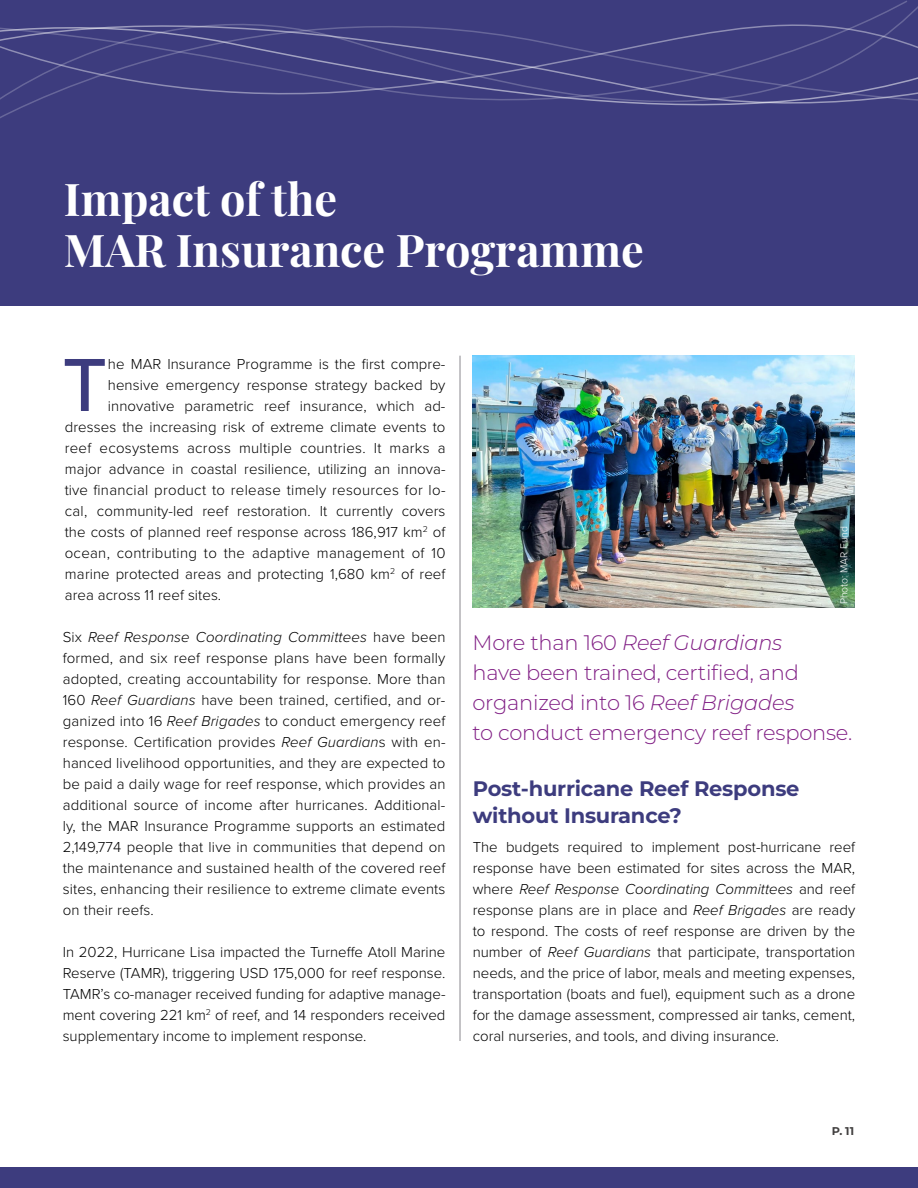
<style>
.page{position:relative;width:918px;height:1188px;background:#fff}
.page>*{position:absolute;margin:0;border:0;box-sizing:border-box;transform-origin:0 0}
.t1{font:500 78px "Proxima Nova";color:#3d3c7e}
.t2{font:700 45px/51px "Playfair Display";color:#fff}
.t3{font:300 21px/30px "Montserrat";letter-spacing:-.01em;color:#811f85}
.t4{font:700 21px/27px "Montserrat";letter-spacing:-.01em;color:#3d3c7e}
.t5{font:300 15px/21px "Proxima Nova";letter-spacing:.005em;color:#000;text-align:justify}
.t6{font:700 11.25px "Montserrat";color:#434141}
.t7{font:300 10.5px "Proxima Nova";color:#fff}
.s1{font-style:italic}
</style>
<div class="page">
<div style="left:0;top:1167px;width:918px;height:21px;background:#3d3c7e"></div>
<div style="left:0;top:0;width:918px;height:306px;background:#3d3c7e"></div>
<svg style="left:0;top:96px;width:918px;height:22px"></svg>
<svg style="left:0;top:0;width:918px;height:96px"></svg>
<img style="left:472px;top:356px;width:382px;height:252px">
<hr style="left:460px;top:356px;width:1px;height:685px;background:#8b898e">
<h2 class="t2" style="left:64px;top:170px;width:582px">Impact of the<br>MAR Insurance Programme</h2>
<h1 class="t1" style="left:62px;top:327px;width:46px">T</h1>
<p class="t5" style="left:108px;top:353px;width:339px">he MAR Insurance Programme is the first compre-</p>
<p class="t5" style="left:108px;top:374px;width:339px">hensive emergency response strategy backed by</p>
<p class="t5" style="left:108px;top:395px;width:339px">innovative parametric reef insurance, which ad-</p>
<p class="t5" style="left:65px;top:416px;width:382px">dresses the increasing risk of extreme climate events to</p>
<p class="t5" style="left:65px;top:437px;width:382px">reef ecosystems across multiple countries. It marks a</p>
<p class="t5" style="left:65px;top:458px;width:382px">major advance in coastal resilience, utilizing an innova-</p>
<p class="t5" style="left:65px;top:479px;width:382px">tive financial product to release timely resources for lo-</p>
<p class="t5" style="left:65px;top:500px;width:382px">cal, community-led reef restoration. It currently covers</p>
<p class="t5" style="left:65px;top:521px;width:382px">the costs of planned reef response across 186,917 km<sup>2</sup> of</p>
<p class="t5" style="left:65px;top:542px;width:382px">ocean, contributing to the adaptive management of 10</p>
<p class="t5" style="left:65px;top:563px;width:382px">marine protected areas and protecting 1,680 km<sup>2</sup> of reef</p>
<p class="t5" style="left:65px;top:584px;width:158px">area across 11 reef sites.</p>
<p class="t5" style="left:63px;top:626px;width:384px">Six <span class="s1">Reef Response Coordinating Committees</span> have been formed, and six reef response plans have been formally adopted, creating accountability for response. More than 160 <span class="s1">Reef Guardians</span> have been trained, certified, and or&shy;ganized into 16 <span class="s1">Reef Brigades</span> to conduct emergency reef response. Certification provides <span class="s1">Reef Guardian</span>s with en&shy;hanced livelihood opportunities, and they are expected to be paid a daily wage for reef response, which provides an additional source of income after hurricanes. Additional&shy;ly, the MAR Insurance Programme supports an estimated 2,149,774 people that live in communities that depend on the maintenance and sustained health of the covered reef sites, enhancing their resilience to extreme climate events on their reefs.</p>
<p class="t5" style="left:63px;top:941px;width:384px">In 2022, Hurricane Lisa impacted the Turneffe Atoll Marine Reserve (TAMR), triggering USD 175,000 for reef response.<br>TAMR’s co-manager received funding for adaptive manage&shy;ment covering 221 km<sup>2</sup> of reef, and 14 responders received supplementary income to implement response.</p>
<p class="t7" style="left:836px;top:604px;width:80px;rotate:-90deg">Photo: MAR Fund</p>
<h3 class="t3" style="left:472px;top:627px;width:381px">More than 160 <span class="s1">Reef Guardians<br></span>have been trained, certified, and organized into 16 <span class="s1">Reef Brigades<br></span>to conduct emergency reef response.</h3>
<h3 class="t4" style="left:473px;top:774px;width:328px">Post-hurricane Reef Response without Insurance?</h3>
<p class="t5" style="left:473px;top:836px;width:384px">The budgets required to implement post-hurricane reef response have been estimated for sites across the MAR, where <span class="s1">Reef Response Coordinating Committees</span> and reef response plans are in place and <span class="s1">Reef Brigades</span> are ready to respond. The costs of reef response are driven by the number of <span class="s1">Reef Guardians</span> that participate, transportation needs, and the price of labor, meals and meeting expenses, transportation (boats and fuel), equipment such as a drone for the damage assessment, compressed air tanks, cement, coral nurseries, and tools, and diving insurance.</p>
<p class="t6" style="left:832px;top:1124px;width:24px">P. 11</p>
</div>
